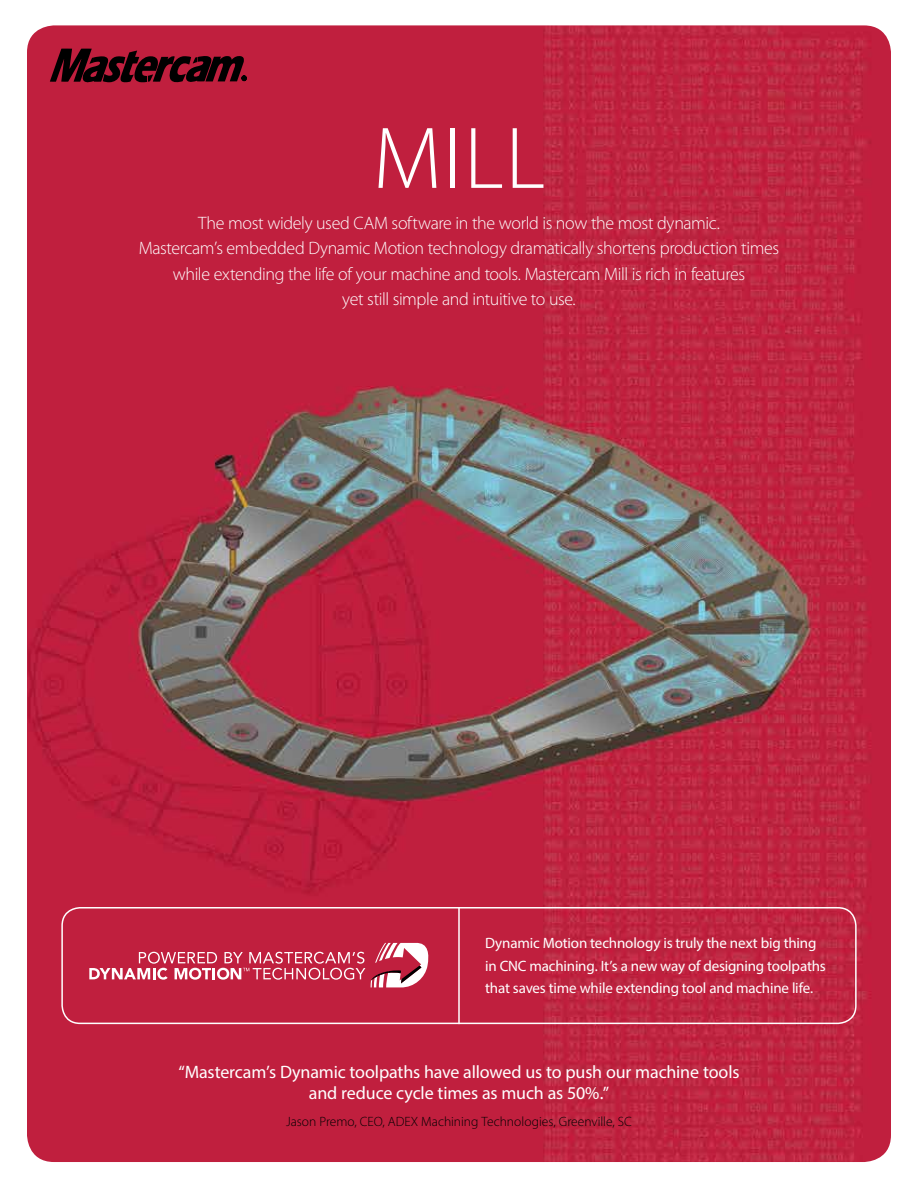
<style>
.page{position:relative;width:918px;height:1188px;background:#fff}
.page>*{position:absolute;margin:0;border:0;box-sizing:border-box;transform-origin:0 0}
.t1{font:300 88.5px "Myriad Pro";color:#fff}
.t2{font:300 18px/25.5px "Myriad Pro";letter-spacing:-.02em;color:#fff;text-align:center}
.t3{font:18px/21px "Myriad Pro";letter-spacing:-.01em;color:#fff;text-align:center}
.t4{font:15px/22.5px "Myriad Pro";letter-spacing:-.01em;color:#fff}
.t5{font:300 13.5px "Myriad Pro";color:#000}
</style>
<div class="page">
<img style="left:27px;top:25px;width:864px;height:1137px">
<svg style="left:50px;top:49px;width:197px;height:33px;background:#540d1b"></svg>
<div style="left:61px;top:907px;width:796px;height:117px;border:2px solid #fff;border-radius:18px"></div>
<hr style="left:458px;top:907px;width:2px;height:117px;background:#fff">
<svg style="left:371px;top:943px;width:57px;height:44px"></svg>
<svg style="left:89px;top:952px;width:276px;height:28px;background:#d05970"></svg>
<h1 class="t1" style="left:373px;top:105px;width:174px">MILL</h1>
<p class="t2" style="left:139px;top:210px;width:642px">The most widely used CAM software in the world is now the most dynamic.<br>Mastercam’s embedded Dynamic Motion technology dramatically shortens production times while extending the life of your machine and tools. Mastercam Mill is rich in features<br>yet still simple and intuitive to use.</p>
<p class="t4" style="left:485px;top:932px;width:342px">Dynamic Motion technology is truly the next big thing in CNC machining. It’s a new way of designing toolpaths that saves time while extending tool and machine life.</p>
<p class="t3" style="left:179px;top:1061px;width:563px">“Mastercam’s Dynamic toolpaths have allowed us to push our machine tools and reduce cycle times as much as 50%.”</p>
<p class="t5" style="left:286px;top:1113px;width:347px">Jason Premo, CEO, ADEX Machining Technologies, Greenville, SC</p>
</div>
